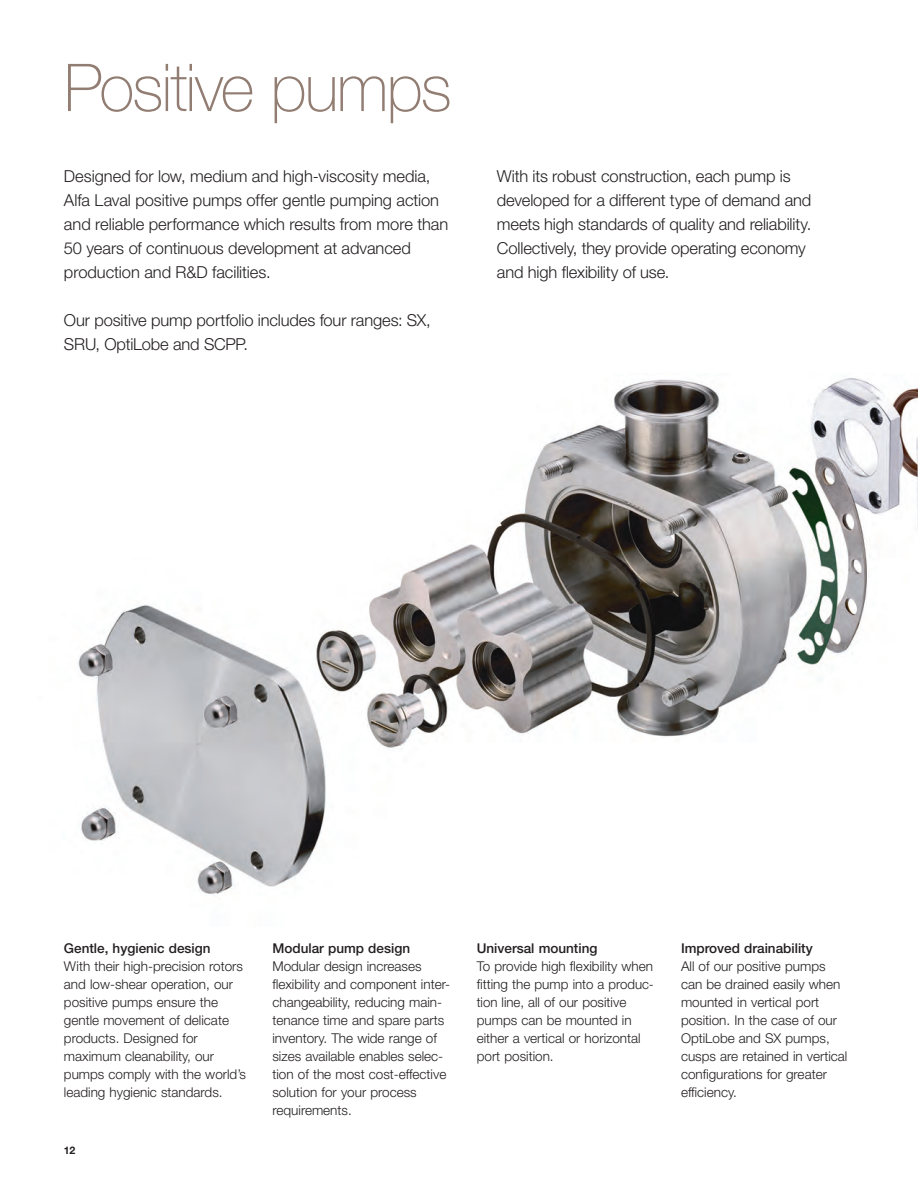
<style>
.page{position:relative;width:918px;height:1188px;background:#fff}
.page>*{position:absolute;margin:0;border:0;box-sizing:border-box;transform-origin:0 0}
.t1{font:100 66px "Helvetica Neue LT Std";letter-spacing:-.03em;color:#927d73}
.t2{font:300 16.5px/24px "Helvetica Neue LT Std";letter-spacing:-.005em;color:#231f20}
.t3{font:300 13.5px/18px "Helvetica Neue LT Std";color:#231f20}
.t4{font:500 13.5px "Helvetica Neue LT Std";color:#231f20}
.t5{font:700 10.5px "Helvetica Neue LT Std";color:#231f20}
</style>
<div class="page">
<img style="left:78px;top:378px;width:839px;height:517px">
<h1 class="t1" style="left:64px;top:50px;width:389px">Positive pumps</h1>
<p class="t2" style="left:64px;top:164px;width:386px">Designed for low, medium and high-viscosity media, Alfa Laval positive pumps offer gentle pumping action and reliable performance which results from more than 50 years of continuous development at advanced production and R&amp;D facilities.</p>
<p class="t2" style="left:64px;top:308px;width:368px">Our positive pump portfolio includes four ranges: SX,<br>SRU, OptiLobe and SCPP.</p>
<p class="t2" style="left:497px;top:164px;width:316px">With its robust construction, each pump is developed for a different type of demand and meets high standards of quality and reliability.<br>Collectively, they provide operating economy and high flexibility of use.</p>
<p class="t4" style="left:64px;top:939px;width:148px">Gentle, hygienic design</p>
<p class="t3" style="left:64px;top:956px;width:184px">With their high-precision rotors and low-shear operation, our positive pumps ensure the gentle movement of delicate products. Designed for maximum cleanability, our pumps comply with the world’s leading hygienic standards.</p>
<p class="t5" style="left:64px;top:1143px;width:13px">12</p>
<p class="t4" style="left:272px;top:939px;width:139px">Modular pump design</p>
<p class="t3" style="left:272px;top:956px;width:179px">Modular design increases flexibility and component inter&shy;changeability, reducing main&shy;tenance time and spare parts inventory. The wide range of sizes available enables selec&shy;tion of the most cost-effective solution for your process requirements.</p>
<p class="t4" style="left:476px;top:939px;width:122px">Universal mounting</p>
<p class="t3" style="left:476px;top:956px;width:178px">To provide high flexibility when fitting the pump into a produc&shy;tion line, all of our positive pumps can be mounted in either a vertical or horizontal port position.</p>
<p class="t4" style="left:680px;top:939px;width:133px">Improved drainability</p>
<p class="t3" style="left:680px;top:956px;width:168px">All of our positive pumps can be drained easily when mounted in vertical port position. In the case of our<br>OptiLobe and SX pumps, cusps are retained in vertical configurations for greater efficiency.</p>
</div>
